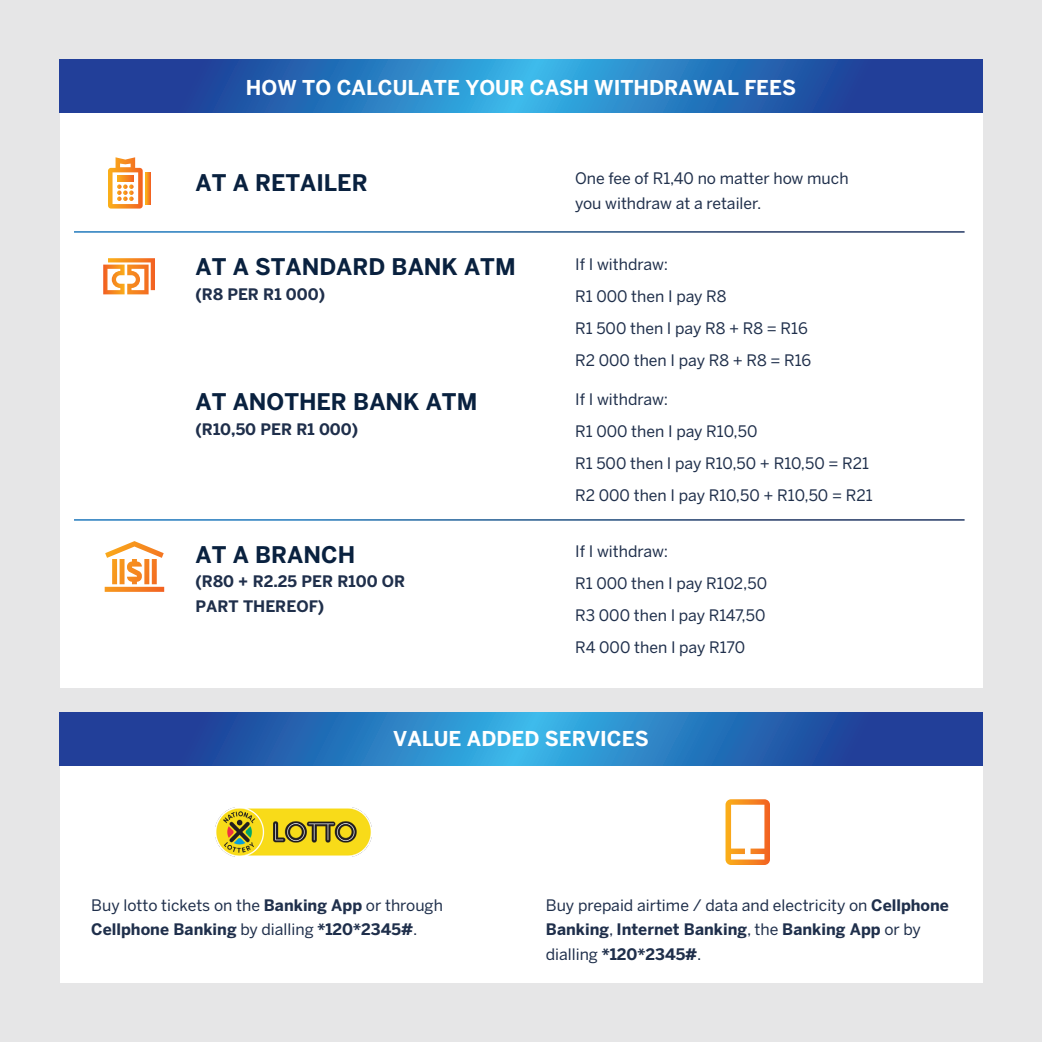
<style>
.page{position:relative;width:1042px;height:1042px;background:#e6e6e7}
.page>*{position:absolute;margin:0;border:0;box-sizing:border-box;transform-origin:0 0}
.t1{font:700 22.75px "Benton Sans";color:#09213f}
.t2{font:700 20.3px "Benton Sans";color:#fff}
.t3{font:15.75px/24.5px "Benton Sans";color:#1f2f4b}
.t4{font:700 15.75px/24.5px "Benton Sans";color:#1f2f4b}
.s1{font-weight:700}
</style>
<div class="page">
<div style="left:60px;top:746px;width:922px;height:236px;background:#fff"></div>
<div style="left:60px;top:87px;width:922px;height:600px;background:#fff"></div>
<svg style="left:60px;top:712px;width:922px;height:53px;background:#2769b4"></svg>
<svg style="left:60px;top:60px;width:922px;height:52px;background:#2769b4"></svg>
<img style="left:215px;top:807px;width:156px;height:49px">
<svg style="left:103px;top:258px;width:52px;height:36px"></svg>
<svg style="left:146px;top:172px;width:4px;height:32px"></svg>
<svg style="left:108px;top:157px;width:35px;height:52px"></svg>
<svg style="left:105px;top:541px;width:59px;height:51px"></svg>
<svg style="left:725px;top:799px;width:45px;height:66px"></svg>
<p class="t2" style="left:246px;top:75px;width:552px">HOW TO CALCULATE YOUR CASH WITHDRAWAL FEES</p>
<p class="t1" style="left:196px;top:169px;width:174px">AT A RETAILER</p>
<p class="t3" style="left:575px;top:166px;width:275px">One fee of R1,40 no matter how much you withdraw at a retailer.</p>
<p class="t1" style="left:196px;top:253px;width:322px">AT A STANDARD BANK ATM</p>
<p class="t4" style="left:196px;top:281px;width:131px">(R8 PER R1 000)</p>
<p class="t1" style="left:196px;top:388px;width:283px">AT ANOTHER BANK ATM</p>
<p class="t4" style="left:196px;top:416px;width:164px">(R10,50 PER R1 000)</p>
<p class="t1" style="left:196px;top:541px;width:161px">AT A BRANCH</p>
<p class="t4" style="left:196px;top:569px;width:211px">(R80 + R2.25 PER R100 OR<br>PART THEREOF)</p>
<p class="t3" style="left:575px;top:252px;width:95px">If I withdraw:</p>
<p class="t3" style="left:575px;top:284px;width:153px">R1 000 then I pay R8</p>
<p class="t3" style="left:575px;top:316px;width:234px">R1 500 then I pay R8 + R8 = R16</p>
<p class="t3" style="left:575px;top:347px;width:238px">R2 000 then I pay R8 + R8 = R16</p>
<p class="t3" style="left:575px;top:387px;width:95px">If I withdraw:</p>
<p class="t3" style="left:575px;top:419px;width:184px">R1 000 then I pay R10,50</p>
<p class="t3" style="left:575px;top:451px;width:295px">R1 500 then I pay R10,50 + R10,50 = R21</p>
<p class="t3" style="left:575px;top:483px;width:299px">R2 000 then I pay R10,50 + R10,50 = R21</p>
<p class="t3" style="left:575px;top:539px;width:95px">If I withdraw:</p>
<p class="t3" style="left:575px;top:571px;width:194px">R1 000 then I pay R102,50</p>
<p class="t3" style="left:575px;top:603px;width:192px">R3 000 then I pay R147,50</p>
<p class="t3" style="left:575px;top:635px;width:171px">R4 000 then I pay R170</p>
<p class="t2" style="left:393px;top:727px;width:257px">VALUE ADDED SERVICES</p>
<p class="t3" style="left:91px;top:892px;width:353px">Buy lotto tickets on the <span class="s1">Banking App</span> or through<br><span class="s1">Cellphone Banking</span> by dialling <span class="s1">*120*2345#</span>.</p>
<p class="t3" style="left:546px;top:892px;width:405px">Buy prepaid airtime / data and electricity on <span class="s1">Cellphone<br>Banking</span>, <span class="s1">Internet Banking</span>, the <span class="s1">Banking App</span> or by dialling <span class="s1">*120*2345#</span>.</p>
</div>
